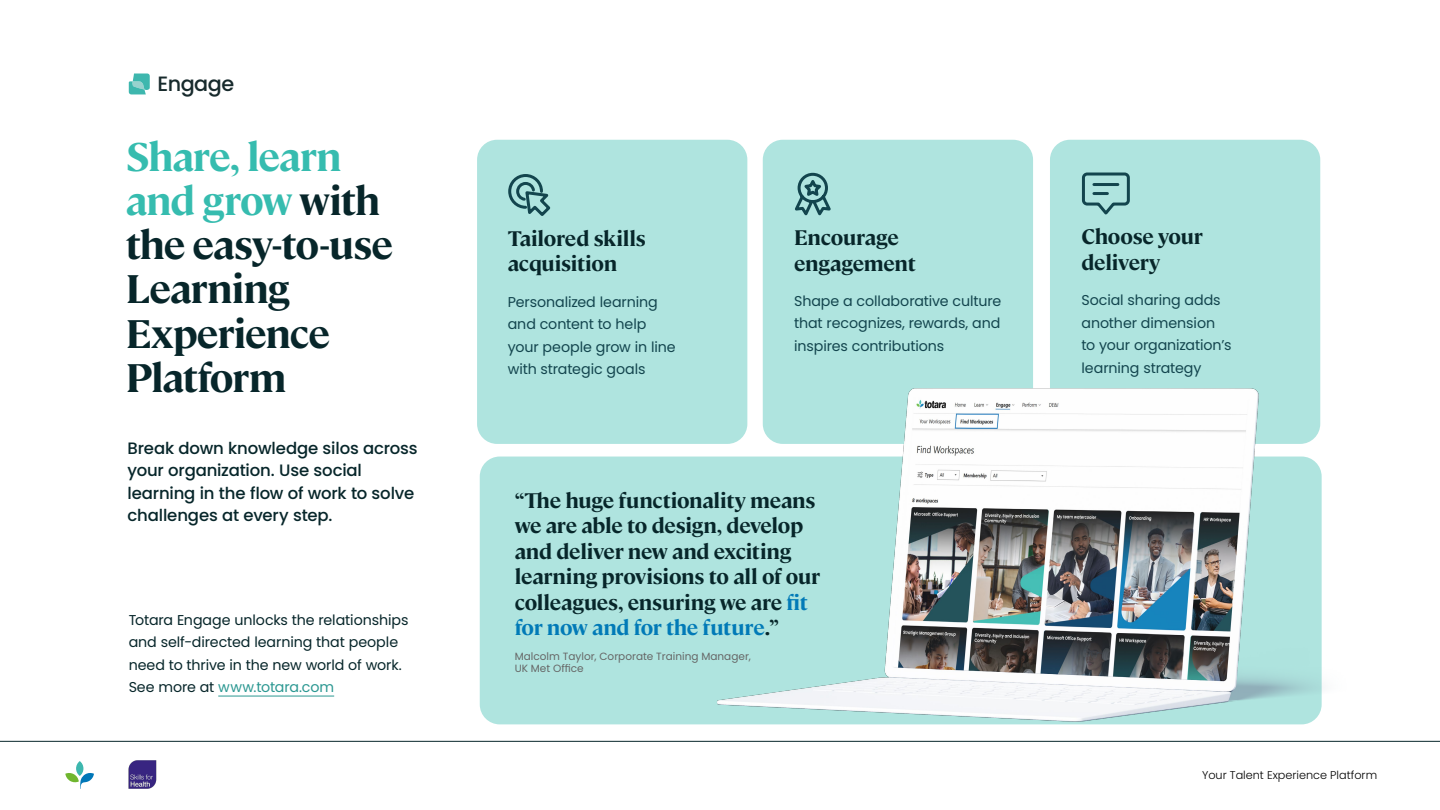
<style>
.page{position:relative;width:1440px;height:810px;background:#fff}
.page>*{position:absolute;margin:0;border:0;box-sizing:border-box;transform-origin:0 0}
.t1{font:700 39.75px/44.2px "Cambon";letter-spacing:-.025em;color:#07262a}
.t2{font:700 21px/25.5px "Cambon";letter-spacing:-.01em;color:#07262a}
.t3{font:500 20.77px "Poppins";letter-spacing:-.025em;color:#172a2c}
.t4{font:500 16.5px/22.5px "Poppins";letter-spacing:-.01em;color:#07262a}
.t5{font:14.25px/22.5px "Poppins";letter-spacing:-.005em;color:#13454e}
.t6{font:14.25px/22.5px "Poppins";letter-spacing:-.005em;color:#07262a}
.t7{font:300 11.25px "Poppins";color:#000}
.t8{font:10.5px/12px "Poppins";color:#666}
.s1{color:#36bcaf}
.s2{color:#2c9892}
.s3{color:#017ab7}
</style>
<div class="page">
<hr style="left:0;top:741px;width:1440px;height:1px;background:#07262a">
<div style="left:480px;top:457px;width:842px;height:267px;background:#afe4df;border-radius:20px"></div>
<div style="left:1050px;top:140px;width:270px;height:304px;background:#afe4df;border-radius:20px"></div>
<div style="left:763px;top:140px;width:270px;height:304px;background:#afe4df;border-radius:20px"></div>
<div style="left:477px;top:140px;width:270px;height:304px;background:#afe4df;border-radius:20px"></div>
<hr style="left:218px;top:696px;width:116px;height:1px;background:#2c9892">
<svg style="left:795px;top:172px;width:36px;height:44px"></svg>
<svg style="left:508px;top:174px;width:43px;height:42px"></svg>
<svg style="left:1082px;top:172px;width:48px;height:43px"></svg>
<svg style="left:129px;top:74px;width:21px;height:20px"></svg>
<img style="left:657px;top:316px;width:691px;height:426px">
<img style="left:128px;top:761px;width:29px;height:28px">
<div style="left:76px;top:761px;width:7px;height:15px;background:#3db7ae;border-radius:50%"></div>
<svg style="left:65px;top:773px;width:29px;height:16px"></svg>
<h3 class="t3" style="left:157px;top:71px;width:78px">Engage</h3>
<h1 class="t1" style="left:126px;top:132px;width:269px"><span class="s1">Share, learn and grow</span> with the easy-to-use<br>Learning<br>Experience<br>Platform</h1>
<p class="t4" style="left:128px;top:437px;width:292px">Break down knowledge silos across your organization. Use social learning in the flow of work to solve challenges at every step.</p>
<p class="t6" style="left:129px;top:609px;width:281px">Totara Engage unlocks the relationships and self-directed learning that people need to thrive in the new world of work.<br>See more at <span class="s2">www.totara.com</span></p>
<h2 class="t2" style="left:508px;top:224px;width:140px">Tailored skills acquisition</h2>
<p class="t5" style="left:508px;top:290px;width:170px">Personalized learning and content to help your people grow in line with strategic goals</p>
<h2 class="t2" style="left:794px;top:223px;width:123px">Encourage engagement</h2>
<p class="t5" style="left:794px;top:290px;width:209px;text-align:justify">Shape a collaborative culture that recognizes, rewards, and inspires contributions</p>
<h2 class="t2" style="left:515px;top:486px;width:307px">“The huge functionality means we are able to design, develop and deliver new and exciting learning provisions to all of our colleagues, ensuring we are <span class="s3">fit for now and for the future</span>.”</h2>
<p class="t8" style="left:515px;top:650px;width:238px">Malcolm Taylor, Corporate Training Manager,<br>UK Met Office</p>
<h2 class="t2" style="left:1082px;top:223px;width:123px">Choose your delivery</h2>
<p class="t5" style="left:1082px;top:289px;width:152px">Social sharing adds another dimension to your organization’s learning strategy</p>
<p class="t7" style="left:1202px;top:768px;width:177px">Your Talent Experience Platform</p>
</div>
